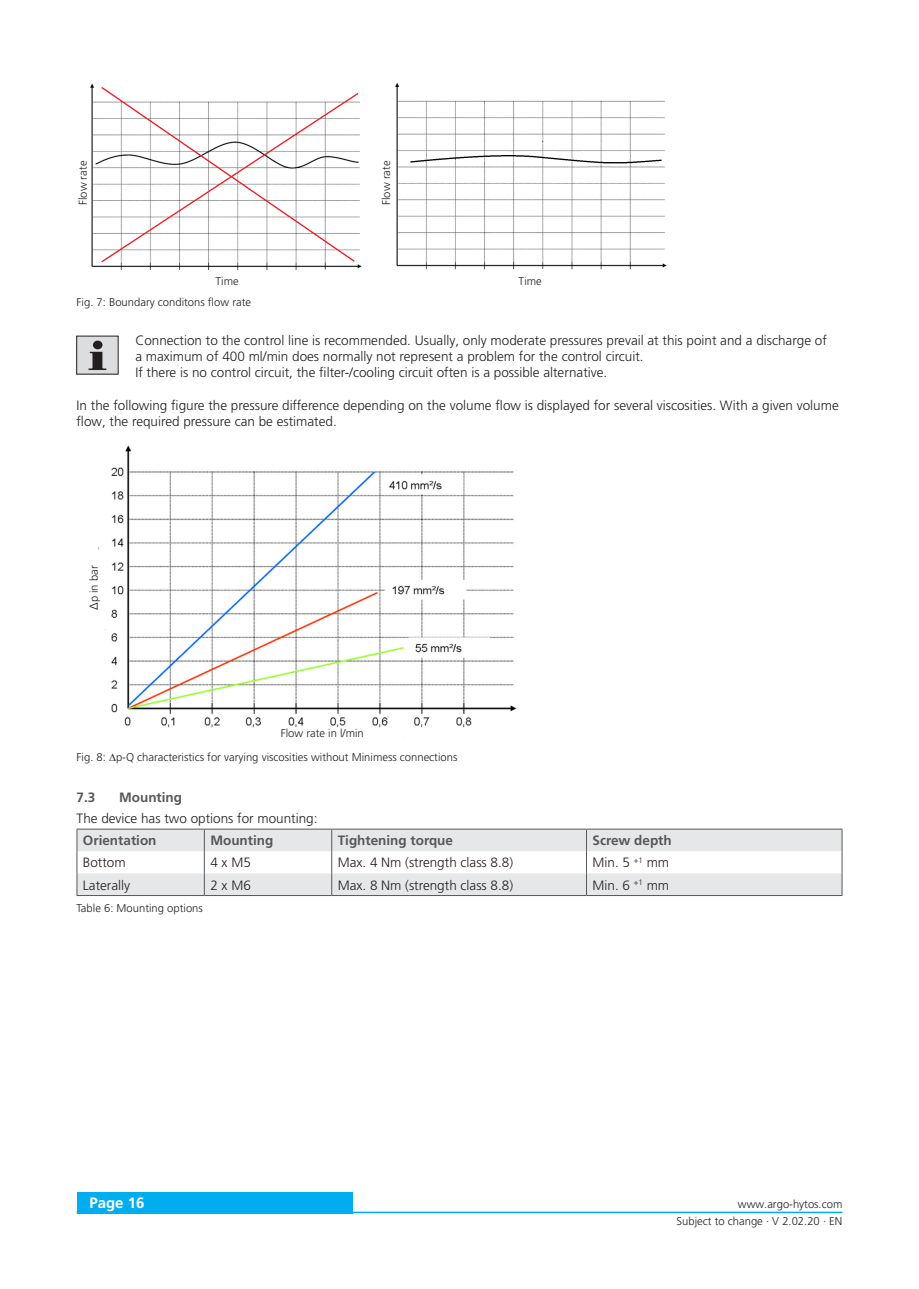
<style>
.page{position:relative;width:919px;height:1289px;background:#fff}
.page>*{position:absolute;margin:0;border:0;box-sizing:border-box;transform-origin:0 0}
.t1{font:700 15px "Frutiger LT Pro";color:#fff}
._06_Copytext{font:300 13.5px/16.2px "Frutiger LT Pro";color:#231f20}
._05_Subline_Copytext{font:700 13.5px "Frutiger LT Pro";color:#57585a}
.Überschrift_3{font:700 13.5px "Frutiger LT Pro";color:#57585a}
._08_Legend{font:300 11.25px "Frutiger LT Pro";color:#231f20}
</style>
<div class="page">
<div style="left:77px;top:1191px;width:275px;height:22px;background:#00aeef"></div>
<hr style="left:77px;top:1211px;width:765px;height:2px;background:#00aeef">
<img style="left:90px;top:83px;width:577px;height:204px">
<div style="left:77px;top:336px;width:41px;height:38px;background:#dcdddf"></div>
<div style="left:93px;top:340px;width:9px;height:9px;background:#231f20;border-radius:50%"></div>
<svg style="left:88px;top:352px;width:18px;height:18px"></svg>
<img style="left:98px;top:445px;width:419px;height:283px">
<svg style="left:78px;top:829px;width:763px;height:66px;fill:#e6e7e9"></svg>
<hr style="left:77px;top:828px;width:127px;height:1px;background:#57585a">
<hr style="left:204px;top:828px;width:128px;height:1px;background:#57585a">
<hr style="left:332px;top:828px;width:254px;height:1px;background:#57585a">
<hr style="left:586px;top:828px;width:256px;height:1px;background:#57585a">
<svg style="left:77px;top:829px;width:1px;height:66px"></svg>
<svg style="left:841px;top:829px;width:1px;height:66px"></svg>
<hr style="left:77px;top:895px;width:127px;height:1px;background:#57585a">
<hr style="left:204px;top:895px;width:128px;height:1px;background:#57585a">
<hr style="left:332px;top:895px;width:254px;height:1px;background:#57585a">
<hr style="left:586px;top:895px;width:256px;height:1px;background:#57585a">
<svg style="left:204px;top:829px;width:1px;height:66px"></svg>
<svg style="left:331px;top:829px;width:1px;height:66px"></svg>
<svg style="left:586px;top:829px;width:1px;height:66px"></svg>
<p class="_08_Legend" style="left:76px;top:205px;width:46px;rotate:-90deg">Flow rate</p>
<p class="_08_Legend" style="left:215px;top:274px;width:25px">Time</p>
<p class="_08_Legend" style="left:379px;top:205px;width:46px;rotate:-90deg">Flow rate</p>
<p class="_08_Legend" style="left:518px;top:274px;width:25px">Time</p>
<p class="_08_Legend" style="left:77px;top:295px;width:176px">Fig. 7: Boundary conditons flow rate</p>
<p class="_06_Copytext" style="left:135px;top:332px;width:693px">Connection to the control line is recommended. Usually, only moderate pressures prevail at this point and a discharge of a maximum of 400 ml/min does normally not represent a problem for the control circuit.</p>
<p class="_06_Copytext" style="left:135px;top:364px;width:473px">If there is no control circuit, the filter-/cooling circuit often is a possible alternative.</p>
<p class="_06_Copytext" style="left:77px;top:397px;width:763px">In the following figure the pressure difference depending on the volume flow is displayed for several viscosities. With a given volume flow, the required pressure can be estimated.</p>
<p class="_08_Legend" style="left:87px;top:610px;width:46px;rotate:-90deg">∆p in bar</p>
<p class="_08_Legend" style="left:281px;top:727px;width:85px">Flow rate in l/min</p>
<p class="_08_Legend" style="left:77px;top:750px;width:382px">Fig. 8: ∆p-Q characteristics for varying viscosities without Minimess connections</p>
<p class="Überschrift_3" style="left:77px;top:789px;width:20px">7.3</p>
<p class="Überschrift_3" style="left:119px;top:789px;width:64px">Mounting</p>
<p class="_06_Copytext" style="left:77px;top:810px;width:242px">The device has two options for mounting:</p>
<p class="_05_Subline_Copytext" style="left:83px;top:832px;width:75px">Orientation</p>
<p class="_05_Subline_Copytext" style="left:210px;top:832px;width:64px">Mounting</p>
<p class="_05_Subline_Copytext" style="left:338px;top:832px;width:117px">Tightening torque</p>
<p class="_05_Subline_Copytext" style="left:592px;top:832px;width:81px">Screw depth</p>
<p class="_06_Copytext" style="left:83px;top:854px;width:44px">Bottom</p>
<p class="_06_Copytext" style="left:210px;top:854px;width:42px">4 x M5</p>
<p class="_06_Copytext" style="left:338px;top:854px;width:177px">Max. 4 Nm (strength class 8.8)</p>
<p class="_06_Copytext" style="left:592px;top:854px;width:78px">Min. 5 <sup>+1</sup> mm</p>
<p class="_06_Copytext" style="left:83px;top:876px;width:49px">Laterally</p>
<p class="_06_Copytext" style="left:210px;top:876px;width:42px">2 x M6</p>
<p class="_06_Copytext" style="left:338px;top:876px;width:177px">Max. 8 Nm (strength class 8.8)</p>
<p class="_06_Copytext" style="left:592px;top:876px;width:78px">Min. 6 <sup>+1</sup> mm</p>
<p class="_08_Legend" style="left:77px;top:901px;width:128px">Table 6: Mounting options</p>
<p class="t1" style="left:89px;top:1194px;width:57px">Page 16</p>
<p class="_08_Legend" style="left:738px;top:1197px;width:106px">www.argo-hytos.com</p>
<p class="_08_Legend" style="left:676px;top:1214px;width:167px">Subject to change · V 2.02.20 · EN</p>
</div>
